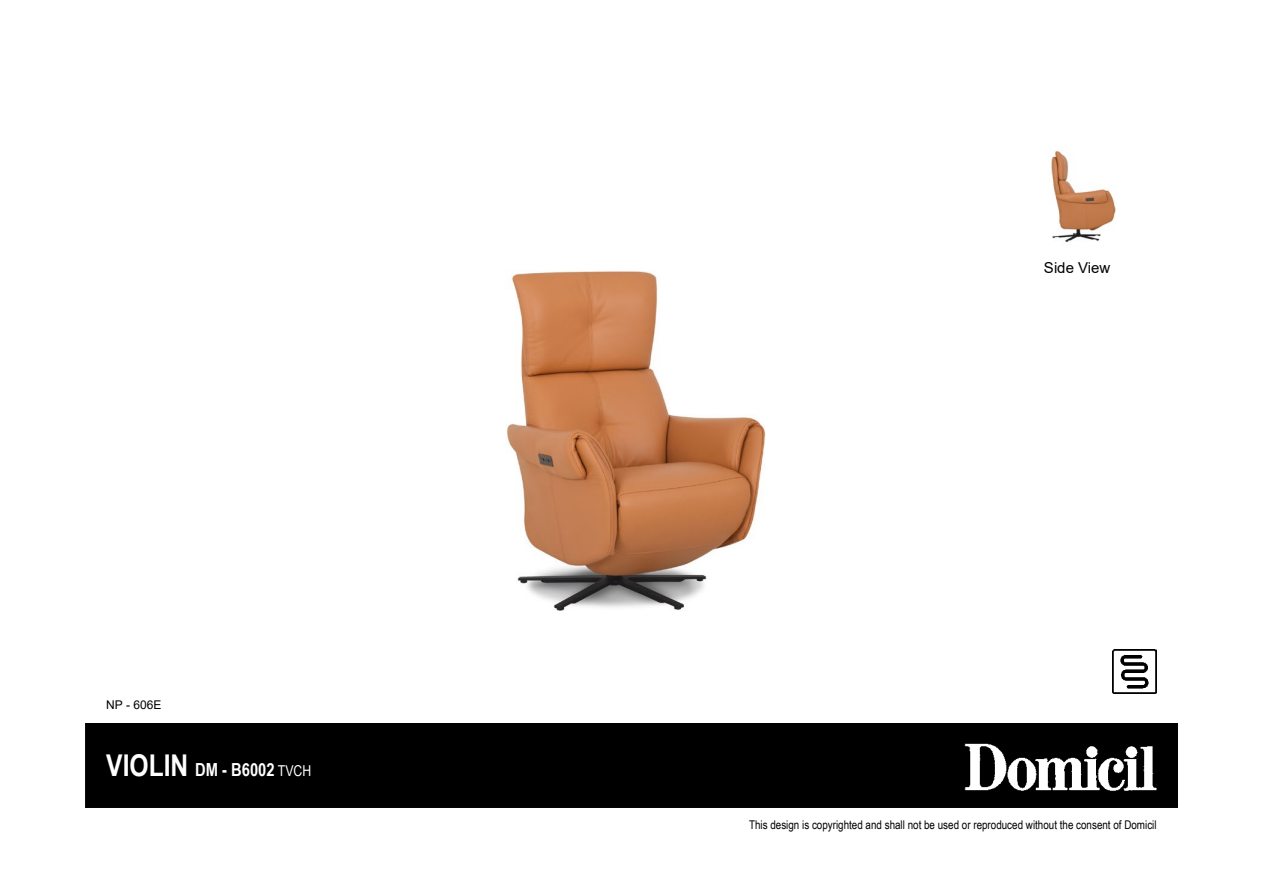
<style>
.page{position:relative;width:1263px;height:893px;background:#fff}
.page>*{position:absolute;margin:0;border:0;box-sizing:border-box;transform-origin:0 0}
.t1{font:700 18px "Arial Narrow";color:#fff}
.t2{font:15px "Arial";color:#000}
.t3{font:12px "Arial Narrow";color:#000}
.t4{font:12px "Arial";color:#000}
.s1{font-size:30px}
.s2{font-weight:400;font-size:15px}
</style>
<div class="page">
<hr style="left:85px;top:127px;width:1093px;height:1px;background:#000">
<div style="left:86px;top:724px;width:1091px;height:83px;background:#000"></div>
<div style="left:85px;top:723px;width:1093px;height:85px;border:2px solid #000"></div>
<img style="left:964px;top:743px;width:193px;height:48px">
<img style="left:506px;top:271px;width:260px;height:340px">
<img style="left:1112px;top:649px;width:45px;height:45px">
<img style="left:1051px;top:150px;width:65px;height:92px">
<p class="t4" style="left:106px;top:700px;width:57px">NP - 606E</p>
<h1 class="t1" style="left:106px;top:760px;width:207px"><span class="s1">VIOLIN</span> DM - B6002 <span class="s2">TVCH</span></h1>
<p class="t2" style="left:1044px;top:262px;width:68px">Side View</p>
<p class="t3" style="left:749px;top:820px;width:409px">This design is copyrighted and shall not be used or reproduced without the consent of Domicil</p>
</div>
